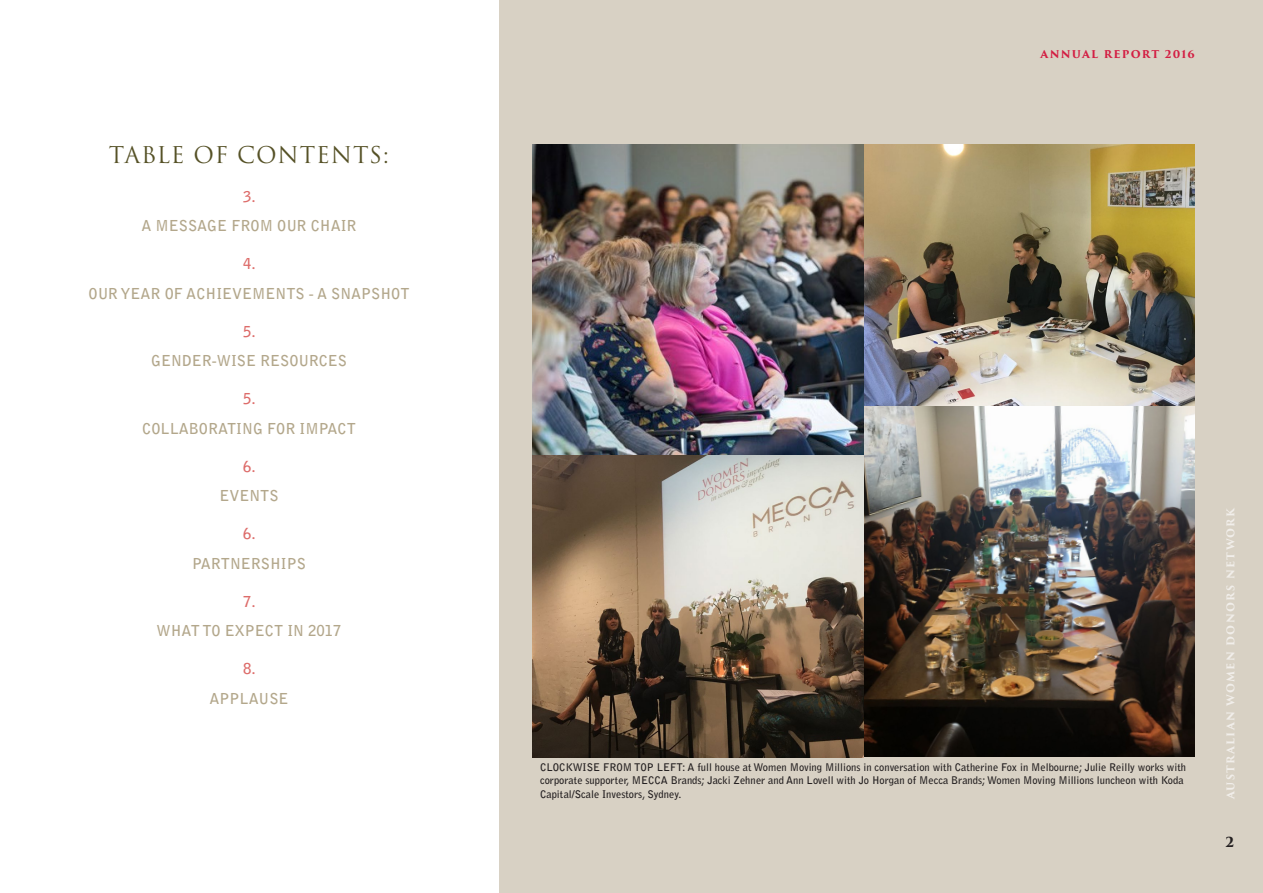
<style>
.page{position:relative;width:1263px;height:893px;background:#fff}
.page>*{position:absolute;margin:0;border:0;box-sizing:border-box;transform-origin:0 0}
.t1{font:22.5px "Trajan Pro 3";letter-spacing:.035em;color:#555126}
.t2{font:700 15px "Bell Gothic Std";color:#b3a78b}
.t3{font:700 15px "Bell Gothic Std";color:#dd6c6a}
.t4{font:700 13.5px "Trajan Pro 3";color:#231f20}
.t5{font:700 10.5px/13.5px "Bell Gothic Std";color:#231f20}
.t6{font:700 10.5px "Trajan Pro 3";letter-spacing:.115em;color:#f1eeea}
.t7{font:700 10.5px "Trajan Pro 3";letter-spacing:.115em;color:#d31e43}
</style>
<div class="page">
<div style="left:500px;top:0;width:763px;height:893px;background:#d8d1c4"></div>
<img style="left:863px;top:145px;width:332px;height:261px">
<img style="left:863px;top:406px;width:332px;height:351px">
<img style="left:533px;top:145px;width:330px;height:310px">
<img style="left:533px;top:455px;width:330px;height:302px">
<h1 class="t1" style="left:109px;top:140px;width:282px">TABLE OF CONTENTS:</h1>
<h2 class="t3" style="left:243px;top:187px;width:14px">3.</h2>
<h2 class="t2" style="left:141px;top:216px;width:217px">A MESSAGE FROM OUR CHAIR</h2>
<h2 class="t3" style="left:243px;top:255px;width:14px">4.</h2>
<h2 class="t2" style="left:89px;top:284px;width:322px">OUR YEAR OF ACHIEVEMENTS - A SNAPSHOT</h2>
<h2 class="t3" style="left:243px;top:322px;width:14px">5.</h2>
<h2 class="t2" style="left:151px;top:352px;width:198px">GENDER-WISE RESOURCES</h2>
<h2 class="t3" style="left:243px;top:390px;width:14px">5.</h2>
<h2 class="t2" style="left:142px;top:419px;width:215px">COLLABORATING FOR IMPACT</h2>
<h2 class="t3" style="left:243px;top:457px;width:14px">6.</h2>
<h2 class="t2" style="left:219px;top:487px;width:61px">EVENTS</h2>
<h2 class="t3" style="left:243px;top:525px;width:14px">6.</h2>
<h2 class="t2" style="left:192px;top:554px;width:115px">PARTNERSHIPS</h2>
<h2 class="t3" style="left:243px;top:592px;width:14px">7.</h2>
<h2 class="t2" style="left:157px;top:622px;width:186px">WHAT TO EXPECT IN 2017</h2>
<h2 class="t3" style="left:243px;top:660px;width:14px">8.</h2>
<h2 class="t2" style="left:210px;top:689px;width:80px">APPLAUSE</h2>
<p class="t7" style="left:1040px;top:46px;width:156px">ANNUAL REPORT 2016</p>
<p class="t5" style="left:540px;top:760px;width:648px">CLOCKWISE FROM TOP LEFT: A full house at Women Moving Millions in conversation with Catherine Fox in Melbourne; Julie Reilly works with corporate supporter, MECCA Brands; Jacki Zehner and Ann Lovell with Jo Horgan of Mecca Brands; Women Moving Millions luncheon with Koda<br>Capital/Scale Investors, Sydney.</p>
<p class="t6" style="left:1223px;top:799px;width:294px;rotate:-90deg">AUSTRALIAN WOMEN DONORS NETWORK</p>
<p class="t4" style="left:1225px;top:832px;width:10px">2</p>
</div>
